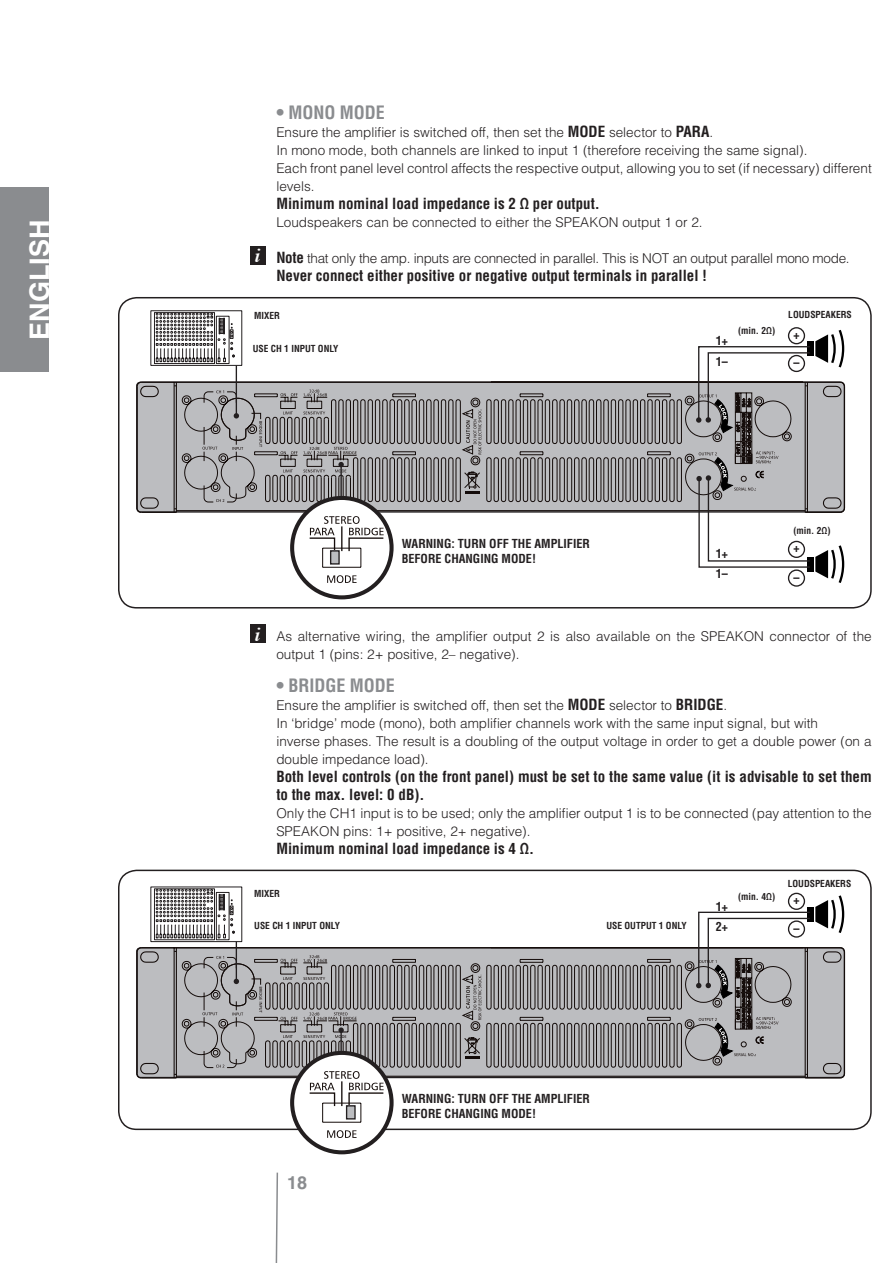
<style>
.page{position:relative;width:893px;height:1263px;background:#fff}
.page>*{position:absolute;margin:0;border:0;box-sizing:border-box;transform-origin:0 0}
.t1{font:700 27px "Helvetica LT Std";color:#fff}
.t2{font:italic 700 19.5px "Times";color:#fff}
.t3{font:700 condensed 18px "Helvetica LT Std";color:#8a8c8f}
.t4{font:700 18px "Helvetica LT Std";color:#8a8c8f}
.t5{font:700 condensed 15px/18px "Helvetica LT Std";color:#231f20}
.t6{font:300 13.5px/18px "Helvetica LT Std";color:#231f20}
.t7{font:300 13.5px "Helvetica LT Std";letter-spacing:-.02em;color:#231f20}
.t8{font:700 condensed 12.15px/20.5px "Helvetica LT Std";color:#231f20}
.t9{font:700 condensed 9.45px "Helvetica LT Std";color:#231f20}
.s1{font-weight:700;font-stretch:condensed;font-size:15px}
</style>
<div class="page">
<svg style="left:275px;top:1172px;width:4px;height:91px"></svg>
<div style="left:0;top:187px;width:48px;height:185px;background:#8a8c8f"></div>
<div style="left:118px;top:297px;width:754px;height:311px;border:2px solid #231f20;border-radius:18px"></div>
<svg style="left:136px;top:381px;width:710px;height:132px;background:#a4a4a6"></svg>
<div style="left:788px;top:569px;width:17px;height:18px;border:1px solid #231f20;border-radius:50%"></div>
<svg style="left:292px;top:498px;width:100px;height:99px"></svg>
<div style="left:118px;top:870px;width:754px;height:260px;border:2px solid #231f20;border-radius:18px"></div>
<svg style="left:136px;top:947px;width:710px;height:132px;background:#a4a4a6"></svg>
<div style="left:292px;top:1053px;width:100px;height:99px;background:#fff;border-radius:50%"></div>
<svg style="left:327px;top:1130px;width:30px;height:8px"></svg>
<hr style="left:323px;top:1122px;width:38px;height:1px;background:#140c0a">
<div style="left:250px;top:246px;width:16px;height:19px;background:#231f20"></div>
<div style="left:250px;top:625px;width:16px;height:18px;background:#231f20"></div>
<svg style="left:150px;top:310px;width:695px;height:276px"></svg>
<svg style="left:150px;top:886px;width:695px;height:236px"></svg>
<h1 class="t1" style="left:23px;top:340px;width:122px;rotate:-90deg">ENGLISH</h1>
<h2 class="t2" style="left:255px;top:238px;width:7px">i</h2>
<h3 class="t3" style="left:276px;top:101px;width:110px">• MONO MODE</h3>
<p class="t6" style="left:276px;top:123px;width:597px">Ensure the amplifier is switched off, then set the <span class="s1">MODE</span> selector to <span class="s1">PARA</span>.<br>In mono mode, both channels are linked to input 1 (therefore receiving the same signal).<br>Each front panel level control affects the respective output, allowing you to set (if necessary) different levels.</p>
<p class="t5" style="left:276px;top:195px;width:325px">Minimum nominal load impedance is 2 Ω per output.</p>
<p class="t6" style="left:276px;top:213px;width:428px">Loudspeakers can be connected to either the SPEAKON output 1 or 2.</p>
<p class="t7" style="left:276px;top:250px;width:575px"><span class="s1">Note</span> that only the amp. inputs are connected in parallel. This is NOT an output parallel mono mode.</p>
<p class="t5" style="left:276px;top:267px;width:432px">Never connect either positive or negative output terminals in parallel !</p>
<p class="t9" style="left:254px;top:310px;width:27px">MIXER</p>
<p class="t9" style="left:253px;top:343px;width:87px">USE CH 1 INPUT ONLY</p>
<p class="t8" style="left:402px;top:536px;width:190px;line-height:14.5px">WARNING: TURN OFF THE AMPLIFIER<br>BEFORE CHANGING MODE!</p>
<p class="t8" style="left:716px;top:330px;width:14px">1+<br>1–</p>
<p class="t9" style="left:738px;top:325px;width:39px">(min. 2Ω)</p>
<p class="t9" style="left:788px;top:308px;width:65px">LOUDSPEAKERS</p>
<p class="t8" style="left:793px;top:324px;width:8px">+</p>
<p class="t8" style="left:793px;top:353px;width:8px">–</p>
<p class="t8" style="left:716px;top:543px;width:14px">1+<br>1–</p>
<p class="t9" style="left:793px;top:524px;width:39px">(min. 2Ω)</p>
<p class="t8" style="left:793px;top:538px;width:8px">+</p>
<p class="t8" style="left:793px;top:567px;width:8px">–</p>
<h2 class="t2" style="left:255px;top:616px;width:7px">i</h2>
<p class="t6" style="left:276px;top:627px;width:597px">As alternative wiring, the amplifier output 2 is also available on the SPEAKON connector of the output 1 (pins: 2+ positive, 2– negative).</p>
<h3 class="t3" style="left:276px;top:674px;width:120px">• BRIDGE MODE</h3>
<p class="t6" style="left:276px;top:696px;width:597px">Ensure the amplifier is switched off, then set the <span class="s1">MODE</span> selector to <span class="s1">BRIDGE</span>.<br>In ‘bridge’ mode (mono), both amplifier channels work with the same input signal, but with<br>inverse phases. The result is a doubling of the output voltage in order to get a double power (on a double impedance load).</p>
<p class="t5" style="left:276px;top:768px;width:597px">Both level controls (on the front panel) must be set to the same value (it is advisable to set them to the max. level: 0 dB).</p>
<p class="t6" style="left:276px;top:804px;width:597px">Only the CH1 input is to be used; only the amplifier output 1 is to be connected (pay attention to the<br>SPEAKON pins: 1+ positive, 2+ negative).</p>
<p class="t5" style="left:276px;top:840px;width:259px">Minimum nominal load impedance is 4 Ω.</p>
<p class="t9" style="left:788px;top:878px;width:65px">LOUDSPEAKERS</p>
<p class="t9" style="left:254px;top:887px;width:27px">MIXER</p>
<p class="t9" style="left:254px;top:919px;width:87px">USE CH 1 INPUT ONLY</p>
<p class="t9" style="left:606px;top:919px;width:82px">USE OUTPUT 1 ONLY</p>
<p class="t8" style="left:716px;top:896px;width:14px">1+<br>2+</p>
<p class="t9" style="left:738px;top:890px;width:39px">(min. 4Ω)</p>
<p class="t8" style="left:793px;top:889px;width:8px">+</p>
<p class="t8" style="left:793px;top:918px;width:8px">–</p>
<h3 class="t4" style="left:287px;top:1172px;width:20px">18</h3>
<p class="t8" style="left:402px;top:1091px;width:190px;line-height:14.5px">WARNING: TURN OFF THE AMPLIFIER<br>BEFORE CHANGING MODE!</p>
</div>
